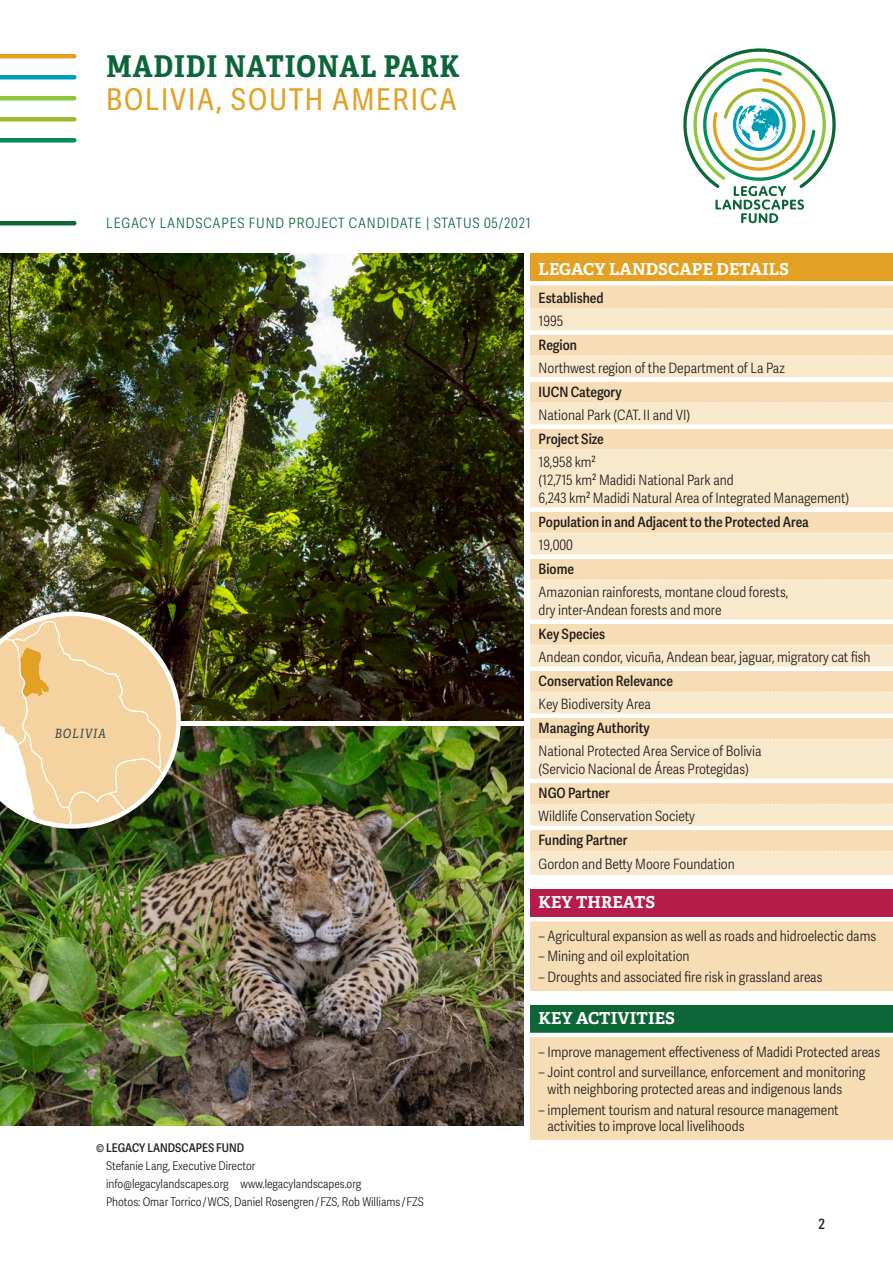
<style>
.page{position:relative;width:893px;height:1263px;background:#fff}
.page>*{position:absolute;margin:0;border:0;box-sizing:border-box;transform-origin:0 0}
.SUBTITEL{font:30px "Adelle Sans Cnd";letter-spacing:.06em;color:#e3a023}
.TITEL{font:700 30px "Adelle Condensed";letter-spacing:.03em;color:#0c6638}
.TABELLE_HEAD{font:700 16.5px "Adelle PE";letter-spacing:.005em;color:#fff}
.TABELLE_COPY{font:14.25px/18px "Adelle Sans Cnd Lt";color:#231f20}
.THREATS_ACTIVITIES_B{font:14.25px/16.5px "Adelle Sans Cnd Lt";color:#231f20}
.TABELLE_RUBRIK{font:14.25px "Adelle Sans Cnd Sb";color:#231f20}
.DATUM{font:14.25px "Adelle Sans Cnd Lt";letter-spacing:.06em;color:#0c6638}
.t1{font:italic 12.75px "Adelle Condensed";letter-spacing:.08em;color:#434b4c}
.PAGINIERUNG{font:12px/18px "Adelle Sans Cnd Lt";color:#231f20}
.s1{font-family:"Adelle Sans Cnd Sb"}
</style>
<div class="page">
<img style="left:0;top:254px;width:523px;height:466px">
<img style="left:0;top:726px;width:523px;height:399px">
<svg style="left:683px;top:48px;width:153px;height:175px"></svg>
<hr style="left:0;top:221px;width:74px;height:4px;background:#0c6638">
<div style="left:0;top:138px;width:74px;height:5px;background:#008c5b"></div>
<div style="left:0;top:117px;width:74px;height:5px;background:#a5b52c"></div>
<div style="left:0;top:96px;width:74px;height:5px;background:#8bc63e"></div>
<div style="left:0;top:75px;width:74px;height:5px;background:#009eb4"></div>
<div style="left:0;top:54px;width:74px;height:5px;background:#e3a023"></div>
<div style="left:530px;top:254px;width:363px;height:29px;background:#e3a023"></div>
<div style="left:530px;top:286px;width:363px;height:23px;background:#f6ddb5"></div>
<svg style="left:530px;top:310px;width:363px;height:565px;background:#f7e4c2"></svg>
<div style="left:530px;top:281px;width:363px;height:5px;background:#fff"></div>
<div style="left:530px;top:377px;width:363px;height:5px;background:#fff"></div>
<div style="left:530px;top:554px;width:363px;height:5px;background:#fff"></div>
<svg style="left:530px;top:309px;width:363px;height:1px"></svg>
<svg style="left:530px;top:356px;width:363px;height:1px"></svg>
<svg style="left:530px;top:450px;width:363px;height:1px"></svg>
<svg style="left:530px;top:533px;width:363px;height:1px"></svg>
<svg style="left:530px;top:403px;width:363px;height:1px"></svg>
<svg style="left:530px;top:580px;width:363px;height:1px"></svg>
<div style="left:530px;top:619px;width:363px;height:5px;background:#fff"></div>
<svg style="left:530px;top:645px;width:363px;height:1px"></svg>
<svg style="left:530px;top:739px;width:363px;height:1px"></svg>
<div style="left:530px;top:666px;width:363px;height:5px;background:#fff"></div>
<hr style="left:530px;top:779px;width:363px;height:4px;background:#fff">
<svg style="left:530px;top:692px;width:363px;height:1px"></svg>
<svg style="left:530px;top:804px;width:363px;height:1px"></svg>
<div style="left:530px;top:713px;width:363px;height:5px;background:#fff"></div>
<hr style="left:530px;top:826px;width:363px;height:4px;background:#fff">
<svg style="left:530px;top:851px;width:363px;height:1px"></svg>
<div style="left:530px;top:330px;width:363px;height:5px;background:#fff"></div>
<div style="left:530px;top:424px;width:363px;height:5px;background:#fff"></div>
<div style="left:530px;top:507px;width:363px;height:5px;background:#fff"></div>
<div style="left:530px;top:889px;width:363px;height:30px;background:#b51c4a"></div>
<div style="left:530px;top:919px;width:363px;height:72px;background:#f6ddb5"></div>
<hr style="left:530px;top:917px;width:363px;height:4px;background:#fff">
<div style="left:530px;top:1005px;width:363px;height:30px;background:#0c6638"></div>
<div style="left:530px;top:1035px;width:363px;height:104px;background:#f6ddb5"></div>
<hr style="left:530px;top:1033px;width:363px;height:4px;background:#fff">
<svg style="left:0;top:611px;width:181px;height:218px;background:#d3bb91"></svg>
<p class="TITEL" style="left:106px;top:44px;width:354px">MADIDI NATIONAL PARK</p>
<p class="SUBTITEL" style="left:106px;top:77px;width:352px">BOLIVIA, SOUTH AMERICA</p>
<p class="DATUM" style="left:106px;top:213px;width:426px">LEGACY LANDSCAPES FUND PROJECT CANDIDATE | STATUS 05/2021</p>
<p class="t1" style="left:55px;top:724px;width:53px">BOLIVIA</p>
<p class="PAGINIERUNG" style="left:106px;top:1138px;width:319px;text-indent:-10px"><span class="s1">© LEGACY LANDSCAPES FUND<br></span>Stefanie Lang, Executive Director<br>info@legacylandscapes.org www.legacylandscapes.org<br>Photos: Omar Torrico / WCS, Daniel Rosengren / FZS, Rob Williams / FZS</p>
<p class="TABELLE_HEAD" style="left:539px;top:257px;width:252px">LEGACY LANDSCAPE DETAILS</p>
<p class="TABELLE_RUBRIK" style="left:539px;top:287px;width:67px">Established</p>
<p class="TABELLE_COPY" style="left:539px;top:312px;width:26px">1995</p>
<p class="TABELLE_RUBRIK" style="left:539px;top:334px;width:40px">Region</p>
<p class="TABELLE_COPY" style="left:539px;top:359px;width:248px">Northwest region of the Department of La Paz</p>
<p class="TABELLE_RUBRIK" style="left:539px;top:381px;width:84px">IUCN Category</p>
<p class="TABELLE_COPY" style="left:539px;top:406px;width:153px">National Park (CAT. II and VI)</p>
<p class="TABELLE_RUBRIK" style="left:539px;top:428px;width:67px">Project Size</p>
<p class="TABELLE_COPY" style="left:539px;top:453px;width:312px">18,958 km²<br>(12,715 km² Madidi National Park and<br>6,243 km² Madidi Natural Area of Integrated Management)</p>
<p class="TABELLE_RUBRIK" style="left:539px;top:511px;width:272px">Population in and Adjacent to the Protected Area</p>
<p class="TABELLE_COPY" style="left:539px;top:536px;width:36px">19,000</p>
<p class="TABELLE_RUBRIK" style="left:539px;top:558px;width:37px">Biome</p>
<p class="TABELLE_COPY" style="left:539px;top:583px;width:251px">Amazonian rainforests, montane cloud forests, dry inter-Andean forests and more</p>
<p class="TABELLE_RUBRIK" style="left:539px;top:623px;width:68px">Key Species</p>
<p class="TABELLE_COPY" style="left:539px;top:648px;width:333px">Andean condor, vicuña, Andean bear, jaguar, migratory cat fish</p>
<p class="TABELLE_RUBRIK" style="left:539px;top:671px;width:136px">Conservation Relevance</p>
<p class="TABELLE_COPY" style="left:539px;top:695px;width:114px">Key Biodiversity Area</p>
<p class="TABELLE_RUBRIK" style="left:539px;top:718px;width:113px">Managing Authority</p>
<p class="TABELLE_COPY" style="left:539px;top:742px;width:224px">National Protected Area Service of Bolivia (Servicio Nacional de Áreas Protegidas)</p>
<p class="TABELLE_RUBRIK" style="left:539px;top:783px;width:73px">NGO Partner</p>
<p class="TABELLE_COPY" style="left:539px;top:807px;width:158px">Wildlife Conservation Society</p>
<p class="TABELLE_RUBRIK" style="left:539px;top:830px;width:90px">Funding Partner</p>
<p class="TABELLE_COPY" style="left:539px;top:854px;width:198px">Gordon and Betty Moore Foundation</p>
<p class="TABELLE_HEAD" style="left:539px;top:890px;width:118px">KEY THREATS</p>
<p class="THREATS_ACTIVITIES_B" style="left:539px;top:927px;width:339px">– Agricultural expansion as well as roads and hidroelectic dams</p>
<p class="THREATS_ACTIVITIES_B" style="left:539px;top:948px;width:152px">– Mining and oil exploitation</p>
<p class="THREATS_ACTIVITIES_B" style="left:539px;top:968px;width:285px">– Droughts and associated fire risk in grassland areas</p>
<p class="TABELLE_HEAD" style="left:539px;top:1006px;width:138px">KEY ACTIVITIES</p>
<p class="THREATS_ACTIVITIES_B" style="left:539px;top:1043px;width:343px">– Improve management effectiveness of Madidi Protected areas</p>
<p class="THREATS_ACTIVITIES_B" style="left:547px;top:1063px;width:319px;text-indent:-9px">– Joint control and surveillance, enforcement and monitoring with neighboring protected areas and indigenous lands</p>
<p class="THREATS_ACTIVITIES_B" style="left:547px;top:1101px;width:293px;text-indent:-9px">– implement tourism and natural resource management activities to improve local livelihoods</p>
<p class="TABELLE_RUBRIK" style="left:818px;top:1214px;width:8px">2</p>
</div>
